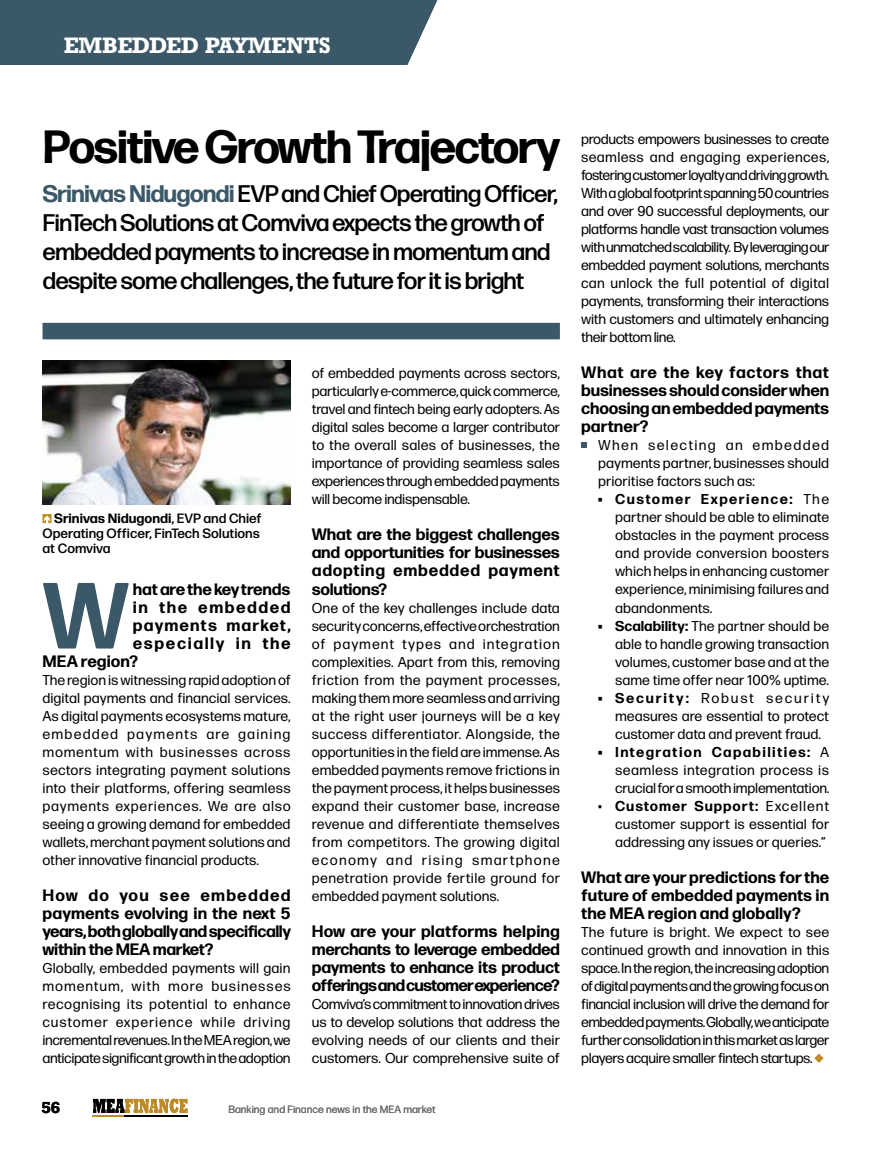
<style>
.page{position:relative;width:893px;height:1149px;background:#fff}
.page>*{position:absolute;margin:0;border:0;box-sizing:border-box;transform-origin:0 0}
.t1{font:700 93.6px "Forma DJR Micro";color:#3b5868}
.t2{font:700 46.5px "Forma DJR Micro";letter-spacing:-.04em;color:#000}
.t3{font:500 24px/28.8px "Forma DJR Micro";letter-spacing:-.04em;color:#000}
.t4{font:700 21px "Rockwell";letter-spacing:-.015em;color:#fff}
.t5{font:700 16.5px/18px "Forma DJR Micro";letter-spacing:-.015em;color:#000;text-align:justify}
.t6{font:700 16.5px "Forma DJR Micro";letter-spacing:.07em;color:#000}
.t7{font:700 16.5px "Forma DJR Micro";letter-spacing:.095em;color:#000}
.t8{font:700 16.5px "Forma DJR Micro";letter-spacing:.09em;color:#000}
.t9{font:700 15px "Rockwell";color:#000}
.t10{font:14.25px/18px "Forma DJR Micro";letter-spacing:-.005em;color:#000;text-align:justify}
.t11{font:500 13.5px/15px "Forma DJR Micro";color:#000}
.t12{font:10.5px "Forma DJR Micro";color:#6d6e71}
.s1{font-weight:700;color:#3b5868}
.s2{font-weight:700}
</style>
<div class="page">
<svg style="left:93px;top:1098px;width:94px;height:14px"></svg>
<hr style="left:92px;top:1114px;width:32px;height:1px;background:#bd8d27">
<hr style="left:124px;top:1114px;width:64px;height:1px;background:#000">
<div style="left:43px;top:323px;width:517px;height:16px;background:#3b5868"></div>
<svg style="left:581px;top:442px;width:5px;height:5px"></svg>
<svg style="left:814px;top:1053px;width:10px;height:9px"></svg>
<svg style="left:43px;top:514px;width:9px;height:9px"></svg>
<img style="left:43px;top:360px;width:248px;height:144px">
<div style="left:0;top:0;width:438px;height:65px;background:#3b5868"></div>
<h3 class="t4" style="left:64px;top:32px;width:183px">DATA SECURITY</h3>
<h3 class="t4" style="left:64px;top:32px;width:269px">EMBEDDED PAYMENTS</h3>
<h2 class="t2" style="left:43px;top:116px;width:519px">Positive Growth Trajectory</h2>
<h3 class="t3" style="left:43px;top:178px;width:517px"><span class="s1">Srinivas Nidugondi</span> EVP and Chief Operating Officer, FinTech Solutions at Comviva expects the growth of embedded payments to increase in momentum and despite some challenges, the future for it is bright</h3>
<p class="t11" style="left:43px;top:510px;width:221px;text-indent:12px"><span class="s2">Srinivas Nidugondi</span>, EVP and Chief<br>Operating Officer, FinTech Solutions at Comviva</p>
<h1 class="t1" style="left:43px;top:554px;width:88px">W</h1>
<p class="t5" style="left:133px;top:579px;width:159px">hat are the key trends</p>
<p class="t8" style="left:133px;top:596px;width:159px">in the embedded</p>
<p class="t6" style="left:133px;top:614px;width:159px">payments market,</p>
<p class="t7" style="left:133px;top:632px;width:159px">especially in the</p>
<p class="t5" style="left:43px;top:651px;width:97px">MEA region?</p>
<p class="t10" style="left:43px;top:670px;width:250px">The region is witnessing rapid adoption of digital payments and financial services.<br>As digital payments ecosystems mature, embedded payments are gaining momentum with businesses across sectors integrating payment solutions into their platforms, offering seamless payments experiences. We are also seeing a growing demand for embedded wallets, merchant payment solutions and other innovative financial products.</p>
<p class="t5" style="left:43px;top:885px;width:250px">How do you see embedded payments evolving in the next 5 years, both globally and specifically within the MEA market?</p>
<p class="t10" style="left:43px;top:958px;width:250px">Globally, embedded payments will gain momentum, with more businesses recognising its potential to enhance customer experience while driving incremental revenues. In the MEA region, we anticipate significant growth in the adoption</p>
<p class="t10" style="left:312px;top:364px;width:250px">of embedded payments across sectors, particularly e-commerce, quick commerce, travel and fintech being early adopters. As digital sales become a larger contributor to the overall sales of businesses, the importance of providing seamless sales experiences through embedded payments will become indispensable.</p>
<p class="t5" style="left:312px;top:525px;width:250px">What are the biggest challenges and opportunities for businesses adopting embedded payment solutions?</p>
<p class="t10" style="left:312px;top:598px;width:250px">One of the key challenges include data security concerns, effective orchestration of payment types and integration complexities. Apart from this, removing friction from the payment processes, making them more seamless and arriving at the right user journeys will be a key success differentiator. Alongside, the opportunities in the field are immense. As embedded payments remove frictions in the payment process, it helps businesses expand their customer base, increase revenue and differentiate themselves from competitors. The growing digital economy and rising smartphone penetration provide fertile ground for embedded payment solutions.</p>
<p class="t5" style="left:312px;top:921px;width:250px">How are your platforms helping merchants to leverage embedded payments to enhance its product offerings and customer experience?</p>
<p class="t10" style="left:312px;top:994px;width:250px">Comviva’s commitment to innovation drives us to develop solutions that address the evolving needs of our clients and their customers. Our comprehensive suite of</p>
<p class="t9" style="left:41px;top:1097px;width:20px">56</p>
<p class="t12" style="left:228px;top:1102px;width:209px">Banking and Finance news in the MEA market</p>
<p class="t10" style="left:581px;top:130px;width:250px">products empowers businesses to create seamless and engaging experiences, fostering customer loyalty and driving growth.<br>With a global footprint spanning 50 countries and over 90 successful deployments, our platforms handle vast transaction volumes with unmatched scalability. By leveraging our embedded payment solutions, merchants can unlock the full potential of digital payments, transforming their interactions with customers and ultimately enhancing their bottom line.</p>
<p class="t5" style="left:581px;top:363px;width:250px">What are the key factors that businesses should consider when choosing an embedded payments partner?</p>
<p class="t10" style="left:598px;top:436px;width:233px">When selecting an embedded payments partner, businesses should prioritise factors such as:</p>
<p class="t10" style="left:615px;top:490px;width:216px;text-indent:-17px"><span class="s2">• Customer Experience:</span> The partner should be able to eliminate obstacles in the payment process and provide conversion boosters which helps in enhancing customer experience, minimising failures and abandonments.</p>
<p class="t10" style="left:615px;top:616px;width:216px;text-indent:-17px"><span class="s2">• Scalability:</span> The partner should be able to handle growing transaction volumes, customer base and at the same time offer near 100% uptime.</p>
<p class="t10" style="left:615px;top:688px;width:216px;text-indent:-17px"><span class="s2">• Security:</span> Robust security measures are essential to protect customer data and prevent fraud.</p>
<p class="t10" style="left:615px;top:742px;width:216px;text-indent:-17px"><span class="s2">• Integration Capabilities:</span> A seamless integration process is crucial for a smooth implementation.</p>
<p class="t10" style="left:615px;top:796px;width:216px;text-indent:-17px">• <span class="s2">Customer Support:</span> Excellent customer support is essential for addressing any issues or queries.”</p>
<p class="t5" style="left:581px;top:867px;width:250px">What are your predictions for the future of embedded payments in the MEA region and globally?</p>
<p class="t10" style="left:581px;top:922px;width:250px">The future is bright. We expect to see continued growth and innovation in this space. In the region, the increasing adoption of digital payments and the growing focus on financial inclusion will drive the demand for embedded payments. Globally, we anticipate further consolidation in this market as larger players acquire smaller fintech startups.</p>
</div>
